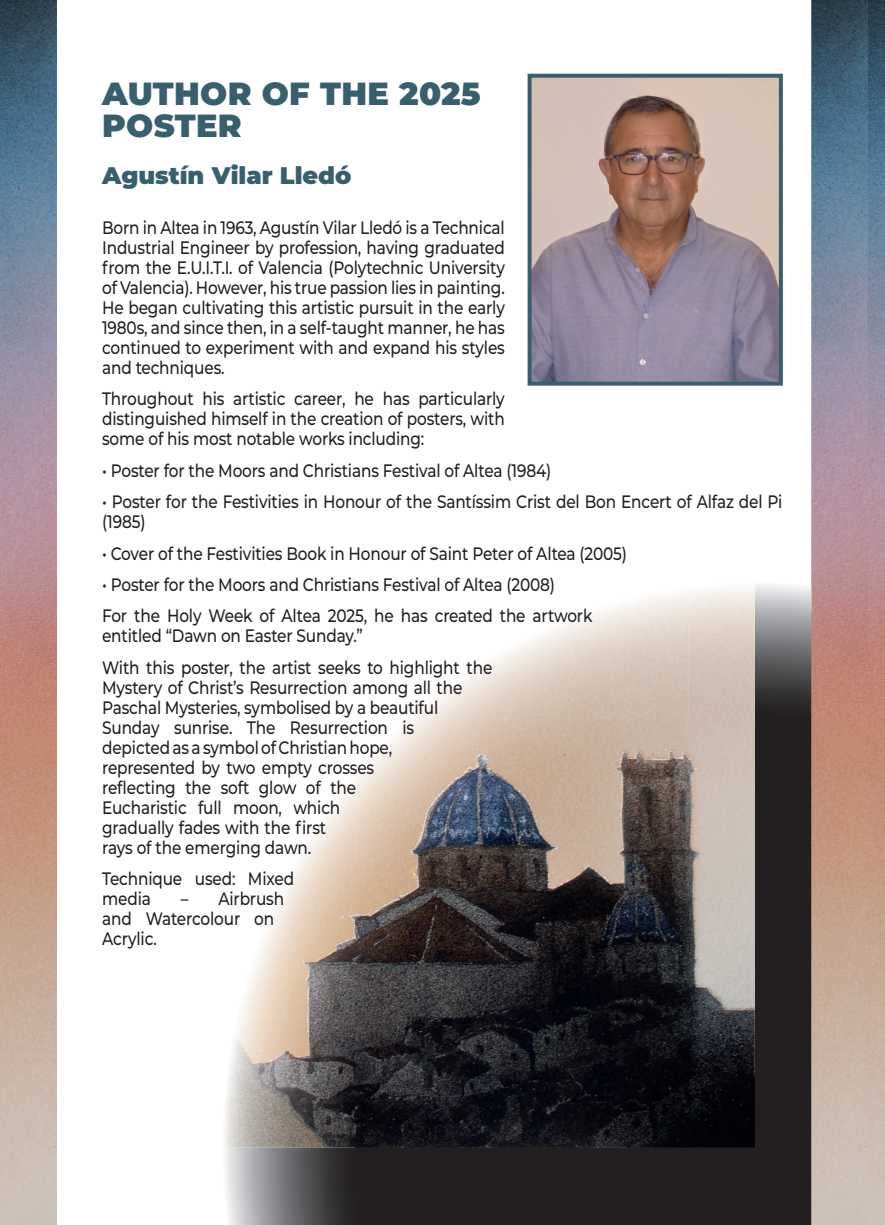
<style>
.page{position:relative;width:885px;height:1225px;background:#fff}
.page>*{position:absolute;margin:0;border:0;box-sizing:border-box;transform-origin:0 0}
.t1{font:900 32px/32px "Montserrat";letter-spacing:.01em;color:#385f6e}
.t2{font:900 24px "Montserrat";color:#385f6e}
.t3{font:500 18px/20px "Montserrat";letter-spacing:-.01em;color:#231f20;scale:.85 1}
</style>
<div class="page">
<img style="left:0;top:0;width:57px;height:1225px">
<img style="left:811px;top:0;width:73px;height:1225px">
<img style="left:532px;top:79px;width:245px;height:302px">
<div style="left:527px;top:74px;width:255px;height:312px;border:4px solid #385f6e"></div>
<img style="left:746px;top:585px;width:65px;height:640px">
<img style="left:225px;top:1147px;width:521px;height:78px">
<img style="left:489px;top:593px;width:199px;height:272px">
<img style="left:688px;top:585px;width:66px;height:491px">
<img style="left:356px;top:665px;width:133px;height:200px">
<img style="left:289px;top:782px;width:67px;height:365px">
<img style="left:224px;top:884px;width:65px;height:263px">
<img style="left:355px;top:865px;width:200px;height:282px">
<img style="left:555px;top:865px;width:133px;height:211px">
<img style="left:555px;top:1076px;width:199px;height:71px">
<h1 class="t1" style="left:102px;top:75px;width:380px">AUTHOR OF THE 2025<br>POSTER</h1>
<h2 class="t2" style="left:102px;top:158px;width:251px">Agustín Vilar Lledó</h2>
<p class="t3" style="left:102px;top:217px;width:475px;text-align:justify">Born in Altea in 1963, Agustín Vilar Lledó is a Technical Industrial Engineer by profession, having graduated from the E.U.I.T.I. of Valencia (Polytechnic University of Valencia). However, his true passion lies in painting.<br>He began cultivating this artistic pursuit in the early 1980s, and since then, in a self-taught manner, he has continued to experiment with and expand his styles and techniques.</p>
<p class="t3" style="left:102px;top:388px;width:475px;text-align:justify">Throughout his artistic career, he has particularly distinguished himself in the creation of posters, with some of his most notable works including:</p>
<p class="t3" style="left:102px;top:460px;width:530px">• Poster for the Moors and Christians Festival of Altea (1984)</p>
<p class="t3" style="left:102px;top:491px;width:801px">• Poster for the Festivities in Honour of the Santíssim Crist del Bon Encert of Alfaz del Pi (1985)</p>
<p class="t3" style="left:102px;top:542px;width:619px">• Cover of the Festivities Book in Honour of Saint Peter of Altea (2005)</p>
<p class="t3" style="left:102px;top:568px;width:578px;line-height:31.4px">• Poster for the Moors and Christians Festival of Altea (2008)<br>For the Holy Week of Altea 2025, he has created the artwork</p>
<p class="t3" style="left:102px;top:619px;width:460px;line-height:31.4px">entitled “Dawn on Easter Sunday.”<br>With this poster, the artist seeks to highlight the</p>
<p class="t3" style="left:102px;top:676px;width:425px">Mystery of Christ’s Resurrection among all the Paschal Mysteries, symbolised by a beautiful Sunday sunrise. The Resurrection is depicted as a symbol of Christian hope, represented by two empty crosses<br>reflecting the soft glow of the<br>Eucharistic full moon, which<br>gradually fades with the first<br>rays of the emerging dawn.</p>
<p class="t3" style="left:102px;top:868px;width:227px">Technique used: Mixed media</p>
<p class="t3" style="left:102px;top:888px;width:216px;text-indent:79px">– Airbrush and Watercolour on<br>Acrylic.</p>
</div>
